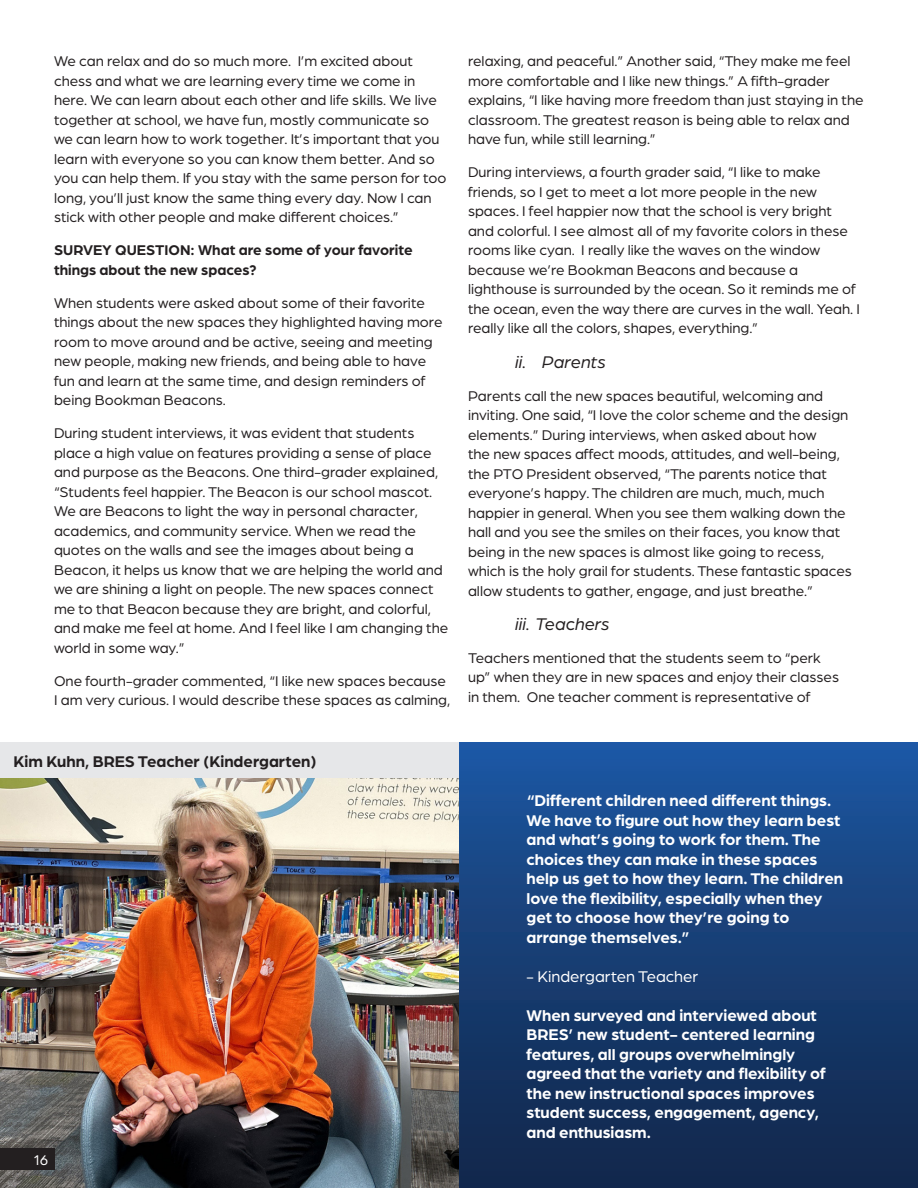
<style>
.page{position:relative;width:918px;height:1188px;background:#fff}
.page>*{position:absolute;margin:0;border:0;box-sizing:border-box;transform-origin:0 0}
.t1{font:italic 18px "Arboria";color:#231f20}
.t2{font:700 16.5px/19.5px "Arboria";color:#fff}
.t3{font:700 16.5px "Arboria";color:#231f20}
.t4{font:16.5px "Arboria";color:#fff}
.t5{font:15px/19.5px "Arboria";color:#231f20}
.t6{font:700 15px/19.5px "Arboria";color:#231f20}
.t7{font:15px "Arboria";color:#fff}
</style>
<div class="page">
<img style="left:0;top:778px;width:459px;height:410px">
<div style="left:0;top:742px;width:459px;height:36px;background:#e6e7e9"></div>
<div style="left:459px;top:742px;width:459px;height:446px;background:linear-gradient(to bottom,#1c57a1,#112547)"></div>
<div style="left:0;top:1148px;width:55px;height:22px;background:#231f20"></div>
<p class="t5" style="left:54px;top:51px;width:394px">We can relax and do so much more. I’m excited about chess and what we are learning every time we come in here. We can learn about each other and life skills. We live together at school, we have fun, mostly communicate so we can learn how to work together. It’s important that you learn with everyone so you can know them better. And so you can help them. If you stay with the same person for too long, you’ll just know the same thing every day. Now I can stick with other people and make different choices.”</p>
<p class="t6" style="left:54px;top:240px;width:360px">SURVEY QUESTION: What are some of your favorite things about the new spaces?</p>
<p class="t5" style="left:54px;top:292px;width:390px">When students were asked about some of their favorite things about the new spaces they highlighted having more room to move around and be active, seeing and meeting new people, making new friends, and being able to have fun and learn at the same time, and design reminders of being Bookman Beacons.</p>
<p class="t5" style="left:54px;top:423px;width:396px">During student interviews, it was evident that students place a high value on features providing a sense of place and purpose as the Beacons. One third-grader explained, “Students feel happier. The Beacon is our school mascot.<br>We are Beacons to light the way in personal character, academics, and community service. When we read the quotes on the walls and see the images about being a Beacon, it helps us know that we are helping the world and we are shining a light on people. The new spaces connect me to that Beacon because they are bright, and colorful, and make me feel at home. And I feel like I am changing the world in some way.”</p>
<p class="t5" style="left:54px;top:670px;width:398px">One fourth-grader commented, “I like new spaces because<br>I am very curious. I would describe these spaces as calming,</p>
<p class="t5" style="left:468px;top:51px;width:397px">relaxing, and peaceful.” Another said, “They make me feel more comfortable and I like new things.” A fifth-grader explains, “I like having more freedom than just staying in the classroom. The greatest reason is being able to relax and have fun, while still learning.”</p>
<p class="t5" style="left:468px;top:162px;width:393px">During interviews, a fourth grader said, “I like to make friends, so I get to meet a lot more people in the new spaces. I feel happier now that the school is very bright and colorful. I see almost all of my favorite colors in these rooms like cyan. I really like the waves on the window because we’re Bookman Beacons and because a lighthouse is surrounded by the ocean. So it reminds me of the ocean, even the way there are curves in the wall. Yeah. I really like all the colors, shapes, everything.”</p>
<p class="t1" style="left:515px;top:350px;width:92px">ii. Parents</p>
<p class="t5" style="left:468px;top:385px;width:386px">Parents call the new spaces beautiful, welcoming and inviting. One said, “I love the color scheme and the design elements.” During interviews, when asked about how<br>the new spaces affect moods, attitudes, and well-being, the PTO President observed, “The parents notice that everyone’s happy. The children are much, much, much happier in general. When you see them walking down the hall and you see the smiles on their faces, you know that being in the new spaces is almost like going to recess, which is the holy grail for students. These fantastic spaces allow students to gather, engage, and just breathe.”</p>
<p class="t1" style="left:515px;top:612px;width:96px">iii. Teachers</p>
<p class="t5" style="left:468px;top:647px;width:373px">Teachers mentioned that the students seem to “perk up” when they are in new spaces and enjoy their classes in them. One teacher comment is representative of</p>
<p class="t3" style="left:14px;top:750px;width:305px">Kim Kuhn, BRES Teacher (Kindergarten)</p>
<p class="t7" style="left:33px;top:1151px;width:17px">16</p>
<p class="t2" style="left:526px;top:790px;width:318px">“Different children need different things.<br>We have to figure out how they learn best and what’s going to work for them. The choices they can make in these spaces help us get to how they learn. The children love the flexibility, especially when they get to choose how they’re going to arrange themselves.”</p>
<p class="t4" style="left:526px;top:966px;width:173px">- Kindergarten Teacher</p>
<p class="t2" style="left:526px;top:1005px;width:301px">When surveyed and interviewed about BRES’ new student- centered learning features, all groups overwhelmingly agreed that the variety and flexibility of the new instructional spaces improves student success, engagement, agency, and enthusiasm.</p>
</div>
